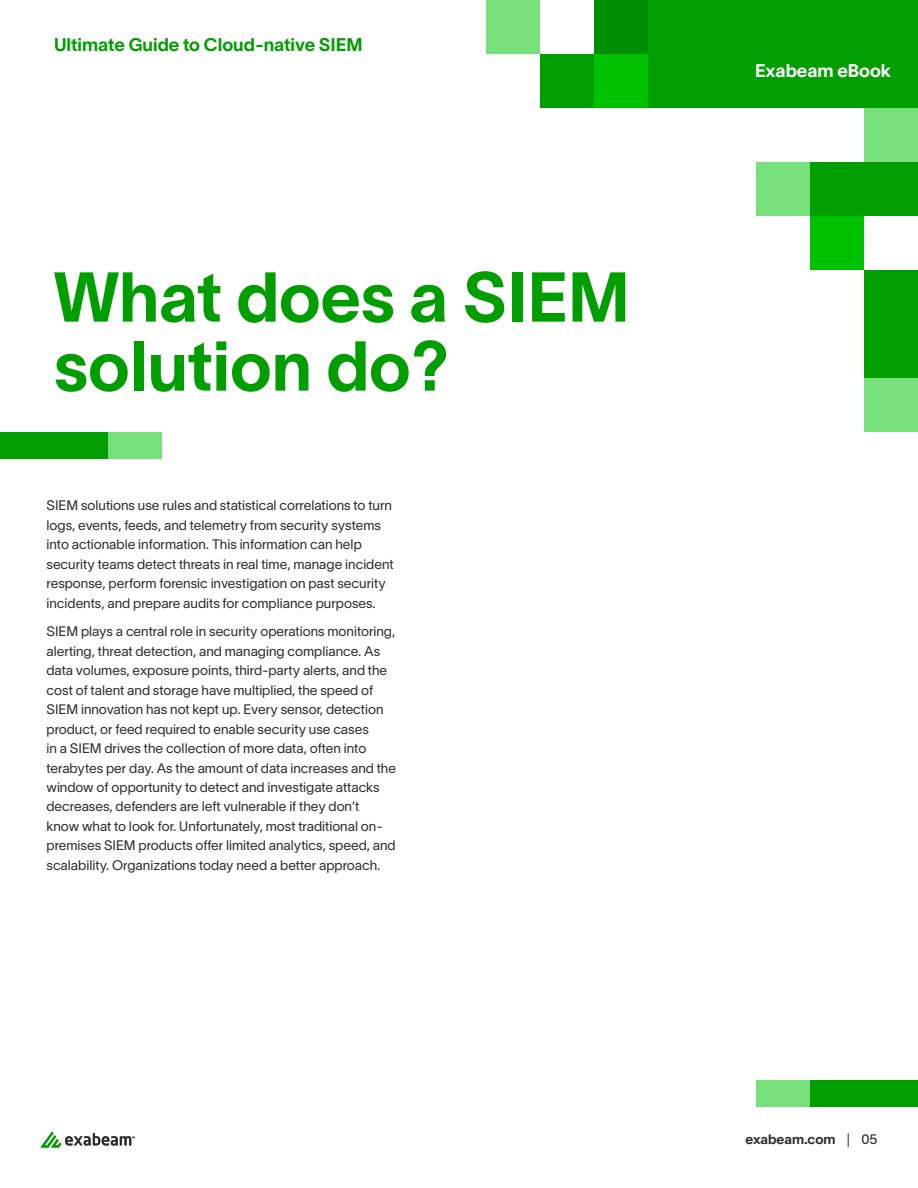
<style>
.page{position:relative;width:918px;height:1188px;background:#fff}
.page>*{position:absolute;margin:0;border:0;box-sizing:border-box;transform-origin:0 0}
.t1{font:69px/69px "Lausanne 700";color:#009e00}
.t2{font:18px "Lausanne 700";color:#009e00}
.t3{font:18px "Lausanne 700";color:#fff}
.t4{font:13.5px/19.5px "Lausanne 300";color:#2d2d2d}
.t5{font:13.5px "Lausanne 700";color:#2d2d2d}
.s1{font-family:"Lausanne 400"}
</style>
<div class="page">
<div style="left:648px;top:0;width:270px;height:108px;background:#009e00"></div>
<div style="left:540px;top:54px;width:54px;height:54px;background:#009e00"></div>
<div style="left:486px;top:0;width:54px;height:54px;background:#78e07a"></div>
<div style="left:594px;top:54px;width:54px;height:54px;background:#00c100"></div>
<div style="left:594px;top:0;width:54px;height:54px;background:#008f00"></div>
<div style="left:810px;top:1080px;width:108px;height:27px;background:#009e00"></div>
<div style="left:756px;top:1080px;width:54px;height:27px;background:#78e07a"></div>
<div style="left:0;top:432px;width:108px;height:27px;background:#009e00"></div>
<div style="left:108px;top:432px;width:54px;height:27px;background:#78e07a"></div>
<div style="left:810px;top:162px;width:108px;height:54px;background:#009e00"></div>
<div style="left:864px;top:270px;width:54px;height:108px;background:#009e00"></div>
<div style="left:864px;top:378px;width:54px;height:54px;background:#78e07a"></div>
<div style="left:756px;top:162px;width:54px;height:54px;background:#78e07a"></div>
<div style="left:810px;top:216px;width:54px;height:54px;background:#00c100"></div>
<div style="left:864px;top:108px;width:54px;height:54px;background:#78e07a"></div>
<svg style="left:41px;top:1131px;width:94px;height:16px"></svg>
<h2 class="t2" style="left:54px;top:33px;width:310px">Ultimate Guide to Cloud-native SIEM</h2>
<h1 class="t1" style="left:54px;top:261px;width:577px">What does a SIEM solution do?</h1>
<p class="t4" style="left:47px;top:495px;width:349px">SIEM solutions use rules and statistical correlations to turn logs, events, feeds, and telemetry from security systems into actionable information. This information can help security teams detect threats in real time, manage incident response, perform forensic investigation on past security incidents, and prepare audits for compliance purposes.</p>
<p class="t4" style="left:47px;top:621px;width:351px">SIEM plays a central role in security operations monitoring, alerting, threat detection, and managing compliance. As data volumes, exposure points, third-party alerts, and the cost of talent and storage have multiplied, the speed of SIEM innovation has not kept up. Every sensor, detection product, or feed required to enable security use cases<br>in a SIEM drives the collection of more data, often into terabytes per day. As the amount of data increases and the window of opportunity to detect and investigate attacks decreases, defenders are left vulnerable if they don’t<br>know what to look for. Unfortunately, most traditional on&shy;premises SIEM products offer limited analytics, speed, and scalability. Organizations today need a better approach.</p>
<h2 class="t3" style="left:755px;top:60px;width:137px">Exabeam eBook</h2>
<p class="t5" style="left:745px;top:1130px;width:134px">exabeam.com <span class="s1">| 05</span></p>
</div>
